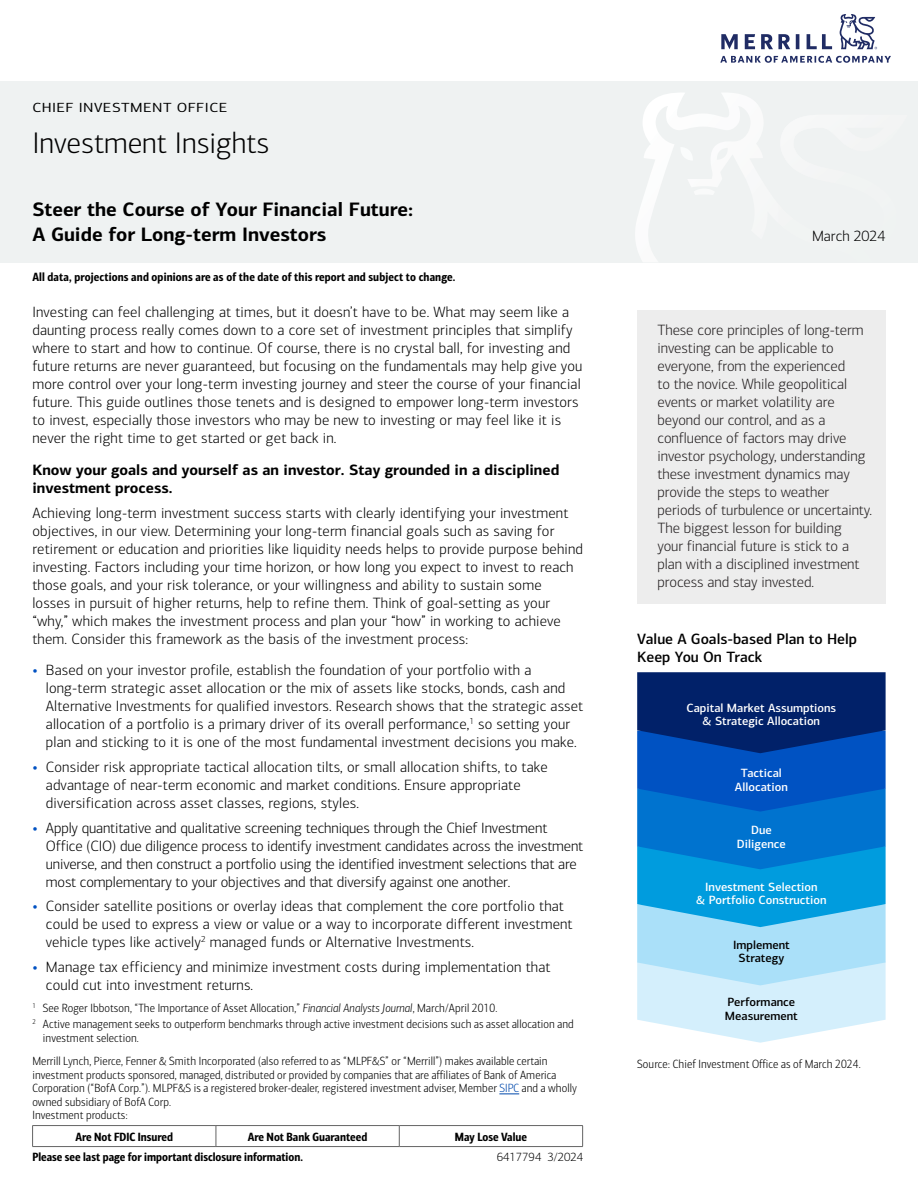
<style>
.page{position:relative;width:918px;height:1188px;background:#fff}
.page>*{position:absolute;margin:0;border:0;box-sizing:border-box;transform-origin:0 0}
.t1{font:300 30px "Connections";color:#000}
.t2{font:700 19.5px/25.5px "Connections";color:#000}
.t3{font:300 15px/18px "Connections";letter-spacing:.01em;color:#000}
.t4{font:300 15px/18px "Connections";letter-spacing:-.005em;color:#231f20}
.t5{font:300 15px/18px "Connections";letter-spacing:-.01em;color:#000}
.t6{font:700 15px/18px "Connections";color:#000}
.t7{font:500 15px/18px "Connections";color:#000}
.t8{font:13.35px "Connections";letter-spacing:.03em;color:#000;scale:1.14 1}
.t9{font:300 12px/13.5px "Connections Cond";letter-spacing:.01em;color:#000}
.t10{font:12px "Connections Cond Bld";color:#000}
.t11{font:500 12px/13.5px "Connections";color:#fff;text-align:center}
.t12{font:500 12px/13.5px "Connections";color:#000;text-align:center}
.t13{font:300 12px "Connections";color:#000}
.s1{font-weight:500;color:#0052c2}
.s2{font-style:italic}
.s3{color:#0049ac}
</style>
<div class="page">
<svg style="left:637px;top:672px;width:249px;height:371px;background:#448dcb"></svg>
<div style="left:0;top:81px;width:918px;height:181px;background:#eff2f2"></div>
<svg style="left:635px;top:93px;width:128px;height:169px"></svg>
<svg style="left:680px;top:147px;width:13px;height:14px"></svg>
<svg style="left:694px;top:187px;width:21px;height:8px"></svg>
<svg style="left:720px;top:56px;width:171px;height:7px"></svg>
<svg style="left:721px;top:34px;width:111px;height:15px"></svg>
<svg style="left:839px;top:14px;width:38px;height:35px"></svg>
<div style="left:637px;top:310px;width:249px;height:294px;background:#ededed"></div>
<svg style="left:499px;top:1094px;width:20px;height:1px"></svg>
<hr style="left:32px;top:1125px;width:184px;height:1px;background:#646464">
<svg style="left:32px;top:1126px;width:1px;height:20px"></svg>
<hr style="left:216px;top:1125px;width:183px;height:1px;background:#646464">
<svg style="left:216px;top:1126px;width:1px;height:20px"></svg>
<hr style="left:399px;top:1125px;width:184px;height:1px;background:#646464">
<svg style="left:399px;top:1126px;width:1px;height:20px"></svg>
<svg style="left:582px;top:1126px;width:1px;height:20px"></svg>
<hr style="left:32px;top:1146px;width:184px;height:1px;background:#646464">
<hr style="left:216px;top:1146px;width:183px;height:1px;background:#646464">
<hr style="left:399px;top:1146px;width:184px;height:1px;background:#646464">
<p class="t8" style="left:32px;top:100px;width:172px">CHIEF INVESTMENT OFFICE</p>
<h1 class="t1" style="left:32px;top:125px;width:239px">Investment Insights</h1>
<h2 class="t2" style="left:32px;top:196px;width:382px">Steer the Course of Your Financial Future:<br>A Guide for Long-term Investors</h2>
<p class="t10" style="left:32px;top:270px;width:425px">All data, projections and opinions are as of the date of this report and subject to change.</p>
<p class="t3" style="left:32px;top:303px;width:551px">Investing can feel challenging at times, but it doesn’t have to be. What may seem like a daunting process really comes down to a core set of investment principles that simplify where to start and how to continue. Of course, there is no crystal ball, for investing and future returns are never guaranteed, but focusing on the fundamentals may help give you more control over your long-term investing journey and steer the course of your financial future. This guide outlines those tenets and is designed to empower long-term investors to invest, especially those investors who may be new to investing or may feel like it is never the right time to get started or get back in.</p>
<h3 class="t6" style="left:32px;top:461px;width:528px">Know your goals and yourself as an investor. Stay grounded in a disciplined investment process.</h3>
<p class="t3" style="left:32px;top:504px;width:552px">Achieving long-term investment success starts with clearly identifying your investment objectives, in our view. Determining your long-term financial goals such as saving for retirement or education and priorities like liquidity needs helps to provide purpose behind investing. Factors including your time horizon, or how long you expect to invest to reach those goals, and your risk tolerance, or your willingness and ability to sustain some losses in pursuit of higher returns, help to refine them. Think of goal-setting as your “why,” which makes the investment process and plan your “how” in working to achieve them. Consider this framework as the basis of the investment process:</p>
<p class="t3" style="left:46px;top:661px;width:539px;text-indent:-13px"><span class="s1">•</span> Based on your investor profile, establish the foundation of your portfolio with a long-term strategic asset allocation or the mix of assets like stocks, bonds, cash and Alternative Investments for qualified investors. Research shows that the strategic asset allocation of a portfolio is a primary driver of its overall performance,<sup>1</sup> so setting your plan and sticking to it is one of the most fundamental investment decisions you make.</p>
<p class="t3" style="left:46px;top:758px;width:503px;text-indent:-14px"><span class="s1">•</span> Consider risk appropriate tactical allocation tilts, or small allocation shifts, to take advantage of near-term economic and market conditions. Ensure appropriate diversification across asset classes, regions, styles.</p>
<p class="t5" style="left:46px;top:819px;width:539px;text-indent:-14px"><span class="s1">•</span> Apply quantitative and qualitative screening techniques through the Chief Investment Office (CIO) due diligence process to identify investment candidates across the investment universe, and then construct a portfolio using the identified investment selections that are most complementary to your objectives and that diversify against one another.</p>
<p class="t3" style="left:46px;top:897px;width:528px;text-indent:-14px"><span class="s1">•</span> Consider satellite positions or overlay ideas that complement the core portfolio that could be used to express a view or value or a way to incorporate different investment vehicle types like actively<sup>2</sup> managed funds or Alternative Investments.</p>
<p class="t3" style="left:46px;top:958px;width:506px;text-indent:-13px"><span class="s1">•</span> Manage tax efficiency and minimize investment costs during implementation that could cut into investment returns.</p>
<p class="t9" style="left:32px;top:1001px;width:467px"><sup>1</sup> See Roger Ibbotson, “The Importance of Asset Allocation,” <span class="s2">Financial Analysts Journal</span>, March/April 2010.</p>
<p class="t9" style="left:43px;top:1018px;width:532px;text-indent:-10px"><sup>2</sup> Active management seeks to outperform benchmarks through active investment decisions such as asset allocation and investment selection.</p>
<p class="t3" style="left:812px;top:227px;width:75px">March 2024</p>
<p class="t4" style="left:657px;top:321px;width:216px">These core principles of long-term investing can be applicable to everyone, from the experienced<br>to the novice. While geopolitical events or market volatility are beyond our control, and as a confluence of factors may drive investor psychology, understanding these investment dynamics may provide the steps to weather periods of turbulence or uncertainty.<br>The biggest lesson for building<br>your financial future is stick to a plan with a disciplined investment process and stay invested.</p>
<h3 class="t7" style="left:637px;top:630px;width:221px">Value A Goals-based Plan to Help<br>Keep You On Track</h3>
<p class="t11" style="left:687px;top:701px;width:151px">Capital Market Assumptions &amp; Strategic Allocation</p>
<p class="t11" style="left:735px;top:766px;width:54px">Tactical<br>Allocation</p>
<p class="t11" style="left:737px;top:823px;width:50px">Due<br>Diligence</p>
<p class="t11" style="left:696px;top:880px;width:132px">Investment Selection<br>&amp; Portfolio Construction</p>
<p class="t12" style="left:733px;top:938px;width:58px">Implement<br>Strategy</p>
<p class="t12" style="left:725px;top:995px;width:74px;text-align:left">Performance<br>Measurement</p>
<p class="t9" style="left:32px;top:1055px;width:517px">Merrill Lynch, Pierce, Fenner &amp; Smith Incorporated (also referred to as “MLPF&amp;S” or “Merrill”) makes available certain</p>
<p class="t9" style="left:637px;top:1058px;width:225px">Source: Chief Investment Office as of March 2024.</p>
<p class="t9" style="left:32px;top:1068px;width:546px">investment products sponsored, managed, distributed or provided by companies that are affiliates of Bank of America Corporation (“BofA Corp.”). MLPF&amp;S is a registered broker-dealer, registered investment adviser, Member <span class="s3">SIPC</span> and a wholly owned subsidiary of BofA Corp.<br>Investment products:</p>
<p class="t10" style="left:76px;top:1129px;width:99px">Are Not FDIC Insured</p>
<p class="t10" style="left:248px;top:1129px;width:121px">Are Not Bank Guaranteed</p>
<p class="t10" style="left:455px;top:1129px;width:74px">May Lose Value</p>
<p class="t10" style="left:32px;top:1150px;width:272px">Please see last page for important disclosure information.</p>
<p class="t13" style="left:497px;top:1150px;width:88px">6417794 3/2024</p>
</div>
